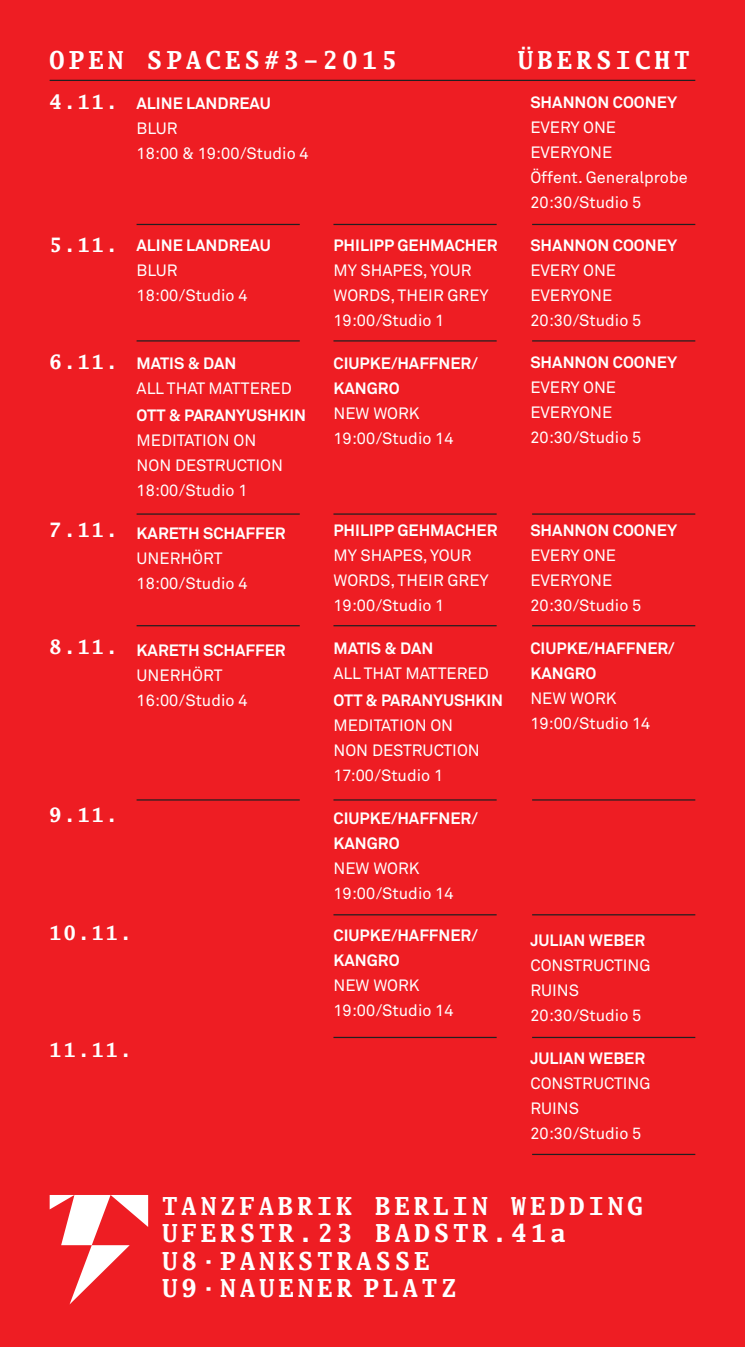
<style>
.page{position:relative;width:745px;height:1347px;background:#fff}
.page>*{position:absolute;margin:0;border:0;box-sizing:border-box;transform-origin:0 0}
.t1{font:700 25px/27.5px "Luxi Mono";letter-spacing:.175em;color:#fff}
.t2{font:700 20px "Luxi Mono";letter-spacing:.1em;color:#fff}
.t3{font:16.25px/25px "Akkurat";color:#fff}
.t4{font:700 16.25px "Akkurat";color:#fff}
</style>
<div class="page">
<div style="left:0;top:0;width:744px;height:1346px;background:#ee1d23"></div>
<svg style="left:50px;top:1195px;width:98px;height:109px"></svg>
<hr style="left:50px;top:80px;width:644px;height:1px;background:#231f20">
<hr style="left:136px;top:799px;width:163px;height:1px;background:#231f20">
<hr style="left:136px;top:224px;width:163px;height:1px;background:#231f20">
<hr style="left:136px;top:340px;width:163px;height:1px;background:#231f20">
<hr style="left:136px;top:513px;width:163px;height:1px;background:#231f20">
<hr style="left:136px;top:625px;width:163px;height:1px;background:#231f20">
<hr style="left:333px;top:914px;width:163px;height:1px;background:#231f20">
<hr style="left:333px;top:1036px;width:163px;height:2px;background:#231f20">
<hr style="left:333px;top:799px;width:163px;height:1px;background:#231f20">
<hr style="left:333px;top:224px;width:163px;height:1px;background:#231f20">
<hr style="left:333px;top:340px;width:163px;height:1px;background:#231f20">
<hr style="left:333px;top:513px;width:163px;height:1px;background:#231f20">
<hr style="left:333px;top:625px;width:163px;height:1px;background:#231f20">
<hr style="left:531px;top:914px;width:163px;height:1px;background:#231f20">
<hr style="left:531px;top:1036px;width:163px;height:2px;background:#231f20">
<hr style="left:531px;top:1153px;width:163px;height:2px;background:#231f20">
<hr style="left:531px;top:799px;width:163px;height:1px;background:#231f20">
<hr style="left:531px;top:224px;width:163px;height:1px;background:#231f20">
<hr style="left:531px;top:340px;width:163px;height:1px;background:#231f20">
<hr style="left:531px;top:513px;width:163px;height:1px;background:#231f20">
<hr style="left:531px;top:625px;width:163px;height:1px;background:#231f20">
<h1 class="t1" style="left:50px;top:45px;width:57px">OPEN</h1>
<h1 class="t1" style="left:147px;top:45px;width:251px">SPACES#3-2015</h1>
<h1 class="t1" style="left:518px;top:45px;width:39px">ÜBER</h1>
<h1 class="t1" style="left:596px;top:45px;width:77px">SI CHT</h1>
<p class="t2" style="left:50px;top:89px;width:70px">4.11.</p>
<p class="t4" style="left:136px;top:93px;width:93px">ALINE LANDREA</p>
<p class="t4" style="left:259px;top:93px;width:13px">U</p>
<p class="t3" style="left:136px;top:115px;width:173px">BLUR<br>18:00 &amp; 19:00/STUDIO 4</p>
<p class="t2" style="left:50px;top:231px;width:70px">5.11.</p>
<p class="t4" style="left:136px;top:235px;width:93px">ALINE LANDREA</p>
<p class="t4" style="left:259px;top:235px;width:13px">U</p>
<p class="t3" style="left:136px;top:258px;width:112px">BLUR<br>18:00/STUDIO 4</p>
<p class="t2" style="left:50px;top:349px;width:70px">6.11.</p>
<p class="t2" style="left:50px;top:516px;width:70px">7.11.</p>
<p class="t4" style="left:136px;top:353px;width:24px">MATIS</p>
<p class="t4" style="left:188px;top:353px;width:50px">&amp; DAN</p>
<p class="t3" style="left:136px;top:375px;width:157px">ALL THAT MATTERED</p>
<p class="t4" style="left:136px;top:405px;width:69px">OTT &amp; PARA</p>
<p class="t4" style="left:224px;top:405px;width:83px">NYUSHKI N</p>
<p class="t3" style="left:136px;top:428px;width:128px">MEDITATION ON<br>NO N DESTRUCTION<br>18:00/STUDIO 1</p>
<p class="t4" style="left:136px;top:523px;width:11px">KARET</p>
<p class="t4" style="left:188px;top:523px;width:59px">H SCHAFFER</p>
<p class="t3" style="left:136px;top:545px;width:112px">UN ERHÖRT<br>18:00/STUDIO 4</p>
<p class="t2" style="left:50px;top:634px;width:70px">8.11.</p>
<p class="t4" style="left:136px;top:640px;width:11px">KARET</p>
<p class="t4" style="left:188px;top:640px;width:59px">H SCHAFFER</p>
<p class="t3" style="left:136px;top:663px;width:112px">UN ERHÖRT<br>16:00/STUDIO 4</p>
<p class="t2" style="left:50px;top:801px;width:70px">9.11.</p>
<p class="t2" style="left:50px;top:919px;width:84px">10.11.</p>
<p class="t2" style="left:50px;top:1036px;width:84px">11.11.</p>
<p class="t4" style="left:333px;top:235px;width:165px">PH ILIPP GEH MACH ER</p>
<p class="t3" style="left:333px;top:258px;width:39px">MY SHA</p>
<p class="t3" style="left:392px;top:258px;width:69px">PES, YOUR</p>
<p class="t3" style="left:333px;top:283px;width:36px">WORDS</p>
<p class="t3" style="left:390px;top:283px;width:19px">, THE</p>
<p class="t3" style="left:333px;top:283px;width:157px;text-indent:95px">IR GREY<br>19:00/STUDIO 1</p>
<p class="t4" style="left:333px;top:353px;width:75px">CI UPKE/HAFF</p>
<p class="t4" style="left:438px;top:353px;width:41px">NER/</p>
<p class="t4" style="left:333px;top:378px;width:45px">KANGRO</p>
<p class="t3" style="left:333px;top:400px;width:121px">NEW WORK<br>19:00/STUDIO 14</p>
<p class="t4" style="left:333px;top:520px;width:165px">PH ILIPP GEH MACH ER</p>
<p class="t3" style="left:333px;top:543px;width:39px">MY SHA</p>
<p class="t3" style="left:392px;top:543px;width:69px">PES, YOUR</p>
<p class="t3" style="left:333px;top:568px;width:36px">WORDS</p>
<p class="t3" style="left:390px;top:568px;width:19px">, THE</p>
<p class="t3" style="left:333px;top:568px;width:157px;text-indent:95px">IR GREY<br>19:00/STUDIO 1</p>
<p class="t4" style="left:333px;top:638px;width:24px">MATIS</p>
<p class="t4" style="left:384px;top:638px;width:50px">&amp; DAN</p>
<p class="t3" style="left:333px;top:660px;width:157px">ALL THAT MATTERED</p>
<p class="t4" style="left:333px;top:690px;width:69px">OTT &amp; PARA</p>
<p class="t4" style="left:421px;top:690px;width:83px">NYUSHKI N</p>
<p class="t3" style="left:333px;top:713px;width:128px">MEDITATION ON<br>NO N DESTRUCTION<br>17:00/STUDIO 1</p>
<p class="t4" style="left:333px;top:808px;width:75px">CI UPKE/HAFF</p>
<p class="t4" style="left:438px;top:808px;width:41px">NER/</p>
<p class="t4" style="left:333px;top:833px;width:45px">KANGRO</p>
<p class="t3" style="left:333px;top:855px;width:121px">NEW WORK<br>19:00/STUDIO 14</p>
<p class="t4" style="left:333px;top:925px;width:75px">CI UPKE/HAFF</p>
<p class="t4" style="left:438px;top:925px;width:41px">NER/</p>
<p class="t4" style="left:333px;top:950px;width:45px">KANGRO</p>
<p class="t3" style="left:333px;top:972px;width:121px">NEW WORK<br>19:00/STUDIO 14</p>
<p class="t4" style="left:530px;top:92px;width:148px">SHANNON COON EY</p>
<p class="t3" style="left:530px;top:115px;width:87px">EVERY ON E<br>EVERYON</p>
<p class="t3" style="left:530px;top:140px;width:159px;text-indent:72px">E<br>ÖFFENT. GENERALPROBE<br>20:30/STUDIO 5</p>
<p class="t4" style="left:530px;top:235px;width:148px">SHANNON COON EY</p>
<p class="t3" style="left:530px;top:257px;width:87px">EVERY ON E<br>EVERYON</p>
<p class="t3" style="left:530px;top:282px;width:112px;text-indent:72px">E<br>20:30/STUDIO 5</p>
<p class="t4" style="left:530px;top:352px;width:148px">SHANNON COON EY</p>
<p class="t3" style="left:530px;top:375px;width:87px">EVERY ON E<br>EVERYON</p>
<p class="t3" style="left:530px;top:400px;width:112px;text-indent:72px">E<br>20:30/STUDIO 5</p>
<p class="t4" style="left:530px;top:520px;width:148px">SHANNON COON EY</p>
<p class="t3" style="left:530px;top:542px;width:87px">EVERY ON E<br>EVERYON</p>
<p class="t3" style="left:530px;top:567px;width:112px;text-indent:72px">E<br>20:30/STUDIO 5</p>
<p class="t4" style="left:530px;top:637px;width:75px">CI UPKE/HAFF</p>
<p class="t4" style="left:635px;top:637px;width:41px">NER/</p>
<p class="t4" style="left:530px;top:662px;width:45px">KANGRO</p>
<p class="t3" style="left:530px;top:685px;width:121px">NEW WORK<br>19:00/STUDIO 14</p>
<p class="t4" style="left:530px;top:930px;width:84px">JULIAN WEBER</p>
<p class="t3" style="left:530px;top:952px;width:44px">CONSTRUCT</p>
<p class="t3" style="left:622px;top:952px;width:29px">ING</p>
<p class="t3" style="left:530px;top:977px;width:112px">RUINS<br>20:30/STUDIO 5</p>
<p class="t4" style="left:530px;top:1047px;width:84px">JULIAN WEBER</p>
<p class="t3" style="left:530px;top:1070px;width:44px">CONSTRUCT</p>
<p class="t3" style="left:622px;top:1070px;width:29px">ING</p>
<p class="t3" style="left:530px;top:1095px;width:112px">RUINS<br>20:30/STUDIO 5</p>
<h1 class="t1" style="left:162px;top:1191px;width:388px">TANZFABRIK BERLIN WEDDING<br>UFER</h1>
<h1 class="t1" style="left:240px;top:1218px;width:326px">STR .23 BAD STR .41A</h1>
<h1 class="t1" style="left:162px;top:1246px;width:78px">U8·PANK</h1>
<h1 class="t1" style="left:298px;top:1246px;width:39px">STRA</h1>
<h1 class="t1" style="left:375px;top:1246px;width:54px">SSE</h1>
<h1 class="t1" style="left:162px;top:1273px;width:135px">U9·NAUENERPLATZ</h1>
</div>
